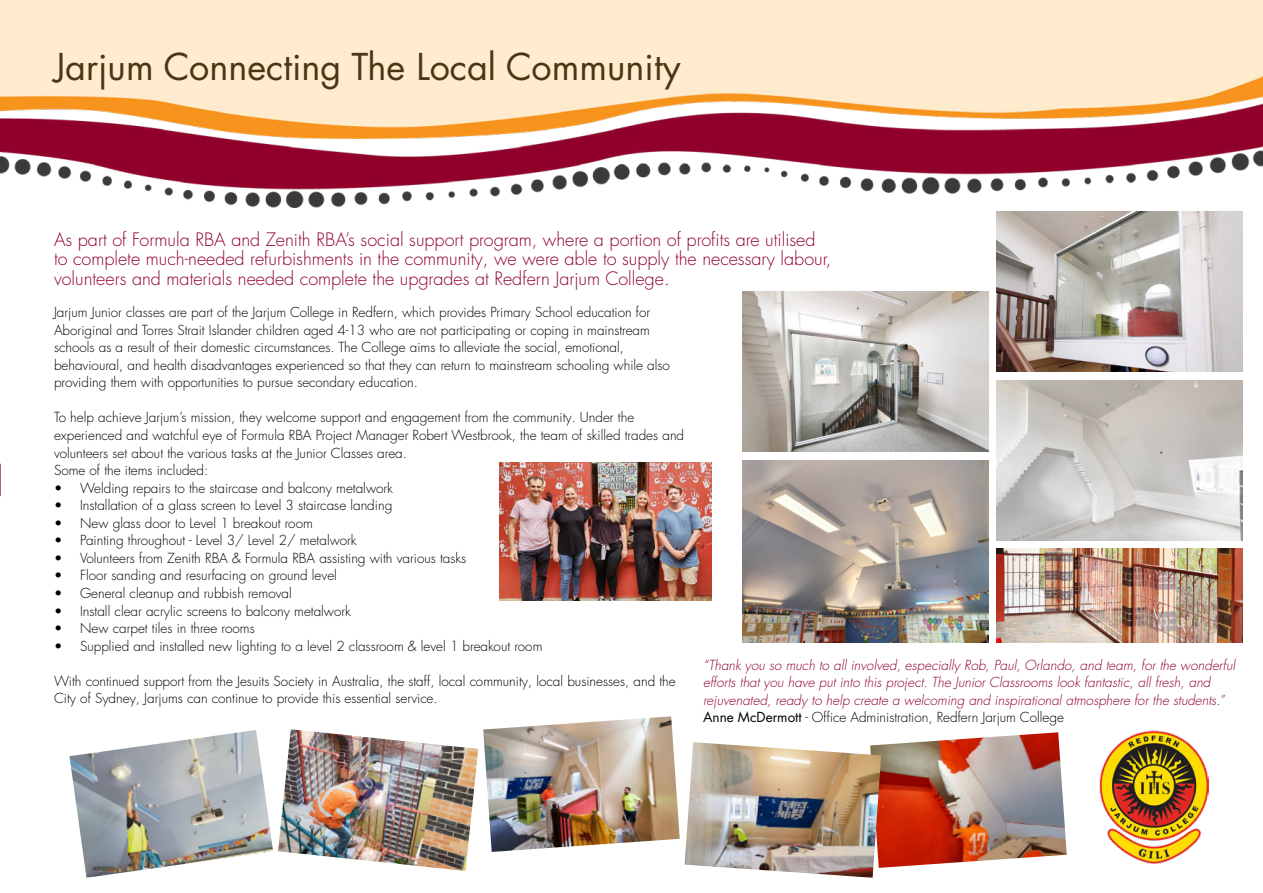
<style>
.page{position:relative;width:1263px;height:893px;background:#fff}
.page>*{position:absolute;margin:0;border:0;box-sizing:border-box;transform-origin:0 0}
.t1{font:36px "Futura LT Pro";color:#4c3515}
._3__Body_text_-_GREE{font:300 18px/19.5px "Futura LT Pro";color:#91002c}
.Body_Text{font:300 13.5px/17.5px "Futura LT Pro";color:#000}
.Body_Text-2{font:italic 300 13.5px/17.5px "Futura LT Pro";color:#91002c}
.s1{font-weight:400}
</style>
<div class="page">
<img style="left:881px;top:732px;width:186px;height:136px">
<img style="left:69px;top:730px;width:204px;height:148px">
<img style="left:500px;top:462px;width:211px;height:138px">
<img style="left:997px;top:381px;width:245px;height:159px">
<img style="left:743px;top:460px;width:245px;height:183px">
<img style="left:997px;top:548px;width:245px;height:95px">
<img style="left:685px;top:742px;width:196px;height:136px">
<img style="left:483px;top:716px;width:197px;height:136px">
<img style="left:278px;top:729px;width:200px;height:142px">
<img style="left:743px;top:292px;width:245px;height:159px">
<img style="left:997px;top:212px;width:245px;height:160px">
<img style="left:0;top:0;width:1263px;height:208px">
<img style="left:1100px;top:731px;width:109px;height:132px">
<img style="left:0;top:463px;width:1px;height:34px">
<p class="t1" style="left:54px;top:42px;width:628px">Jarjum Connecting The Local Community</p>
<p class="_3__Body_text_-_GREE" style="left:54px;top:229px;width:779px">As part of Formula RBA and Zenith RBA’s social support program, where a portion of profits are utilised to complete much-needed refurbishments in the community, we were able to supply the necessary labour, volunteers and materials needed complete the upgrades at Redfern Jarjum College.</p>
<p class="Body_Text" style="left:54px;top:304px;width:617px">Jarjum Junior classes are part of the Jarjum College in Redfern, which provides Primary School education for Aboriginal and Torres Strait Islander children aged 4-13 who are not participating or coping in mainstream schools as a result of their domestic circumstances. The College aims to alleviate the social, emotional, behavioural, and health disadvantages experienced so that they can return to mainstream schooling while also providing them with opportunities to pursue secondary education.</p>
<p class="Body_Text" style="left:54px;top:409px;width:632px">To help achieve Jarjum’s mission, they welcome support and engagement from the community. Under the experienced and watchful eye of Formula RBA Project Manager Robert Westbrook, the team of skilled trades and volunteers set about the various tasks at the Junior Classes area.</p>
<p class="Body_Text" style="left:54px;top:461px;width:156px">Some of the items included:</p>
<p class="Body_Text" style="left:54px;top:479px;width:341px">• Welding repairs to the staircase and balcony metalwork</p>
<p class="Body_Text" style="left:54px;top:497px;width:340px">• Installation of a glass screen to Level 3 staircase landing</p>
<p class="Body_Text" style="left:54px;top:514px;width:260px">• New glass door to Level 1 breakout room</p>
<p class="Body_Text" style="left:54px;top:532px;width:304px">• Painting throughout - Level 3/ Level 2/ metalwork</p>
<p class="Body_Text" style="left:54px;top:549px;width:414px">• Volunteers from Zenith RBA &amp; Formula RBA assisting with various tasks</p>
<p class="Body_Text" style="left:54px;top:567px;width:284px">• Floor sanding and resurfacing on ground level</p>
<p class="Body_Text" style="left:54px;top:584px;width:239px">• General cleanup and rubbish removal</p>
<p class="Body_Text" style="left:54px;top:602px;width:298px">• Install clear acrylic screens to balcony metalwork</p>
<p class="Body_Text" style="left:54px;top:619px;width:202px">• New carpet tiles in three rooms</p>
<p class="Body_Text" style="left:54px;top:637px;width:490px">• Supplied and installed new lighting to a level 2 classroom &amp; level 1 breakout room</p>
<p class="Body_Text" style="left:54px;top:672px;width:623px">With continued support from the Jesuits Society in Australia, the staff, local community, local businesses, and the<br>City of Sydney, Jarjums can continue to provide this essential service.</p>
<p class="Body_Text-2" style="left:703px;top:656px;width:534px">“Thank you so much to all involved, especially Rob, Paul, Orlando, and team, for the wonderful efforts that you have put into this project. The Junior Classrooms look fantastic, all fresh, and rejuvenated, ready to help create a welcoming and inspirational atmosphere for the students.”</p>
<p class="Body_Text" style="left:703px;top:709px;width:362px"><span class="s1">Anne McDermott</span> - Office Administration, Redfern Jarjum College</p>
</div>
